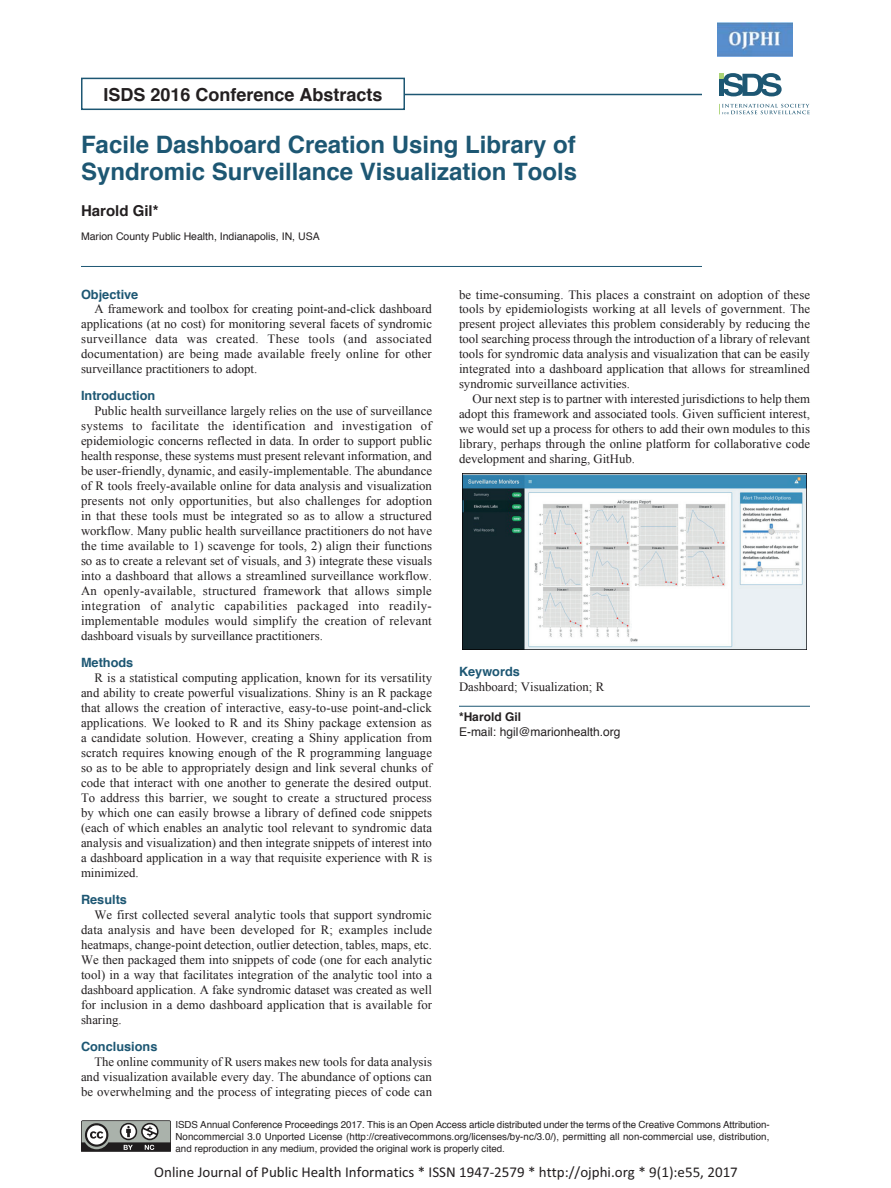
<style>
.page{position:relative;width:891px;height:1188px;background:#fff}
.page>*{position:absolute;margin:0;border:0;box-sizing:border-box;transform-origin:0 0}
.TITLE_P{font:700 24px/27px "Helvetica";color:#1d5773}
.t1{font:700 18px "Helvetica";color:#231f20}
.t2{font:15px "Calibri";color:#231f20}
.AUTHOR_P{font:700 15px "Helvetica";color:#231f20}
.BODY_TEXT_P{font:12.75px/15px "Times New Roman";color:#231f20;text-align:justify}
.BODY_HEAD_P{font:700 12.75px "Helvetica";color:#1d5773}
.KEYWORD_TEXT_P{font:12.75px "Times New Roman";color:#231f20}
.KEYWORD_HEAD_P{font:700 12.75px "Helvetica";color:#1d5773}
.CORR_EMAIL_P{font:12px "Helvetica";color:#231f20}
.CORR_NAME_P{font:700 12px "Helvetica";color:#231f20}
.AFFIL_P{font:10.5px "Helvetica";color:#231f20}
.t3{font:9.75px/12px "Helvetica";color:#231f20;text-align:justify}
</style>
<div class="page">
<svg style="left:81px;top:1120px;width:90px;height:32px;background:#80827f"></svg>
<hr style="left:399px;top:94px;width:303px;height:1px;background:#1d5773">
<div style="left:81px;top:78px;width:324px;height:32px;border:2px solid #1d5773"></div>
<svg style="left:719px;top:104px;width:91px;height:10px"></svg>
<svg style="left:719px;top:73px;width:63px;height:23px"></svg>
<hr style="left:81px;top:266px;width:621px;height:1px;background:#1d5773">
<hr style="left:459px;top:706px;width:351px;height:1px;background:#1d5773">
<img style="left:462px;top:473px;width:345px;height:176px">
<img style="left:718px;top:22px;width:75px;height:34px">
<h2 class="t1" style="left:103px;top:80px;width:281px">ISDS 2016 Conference Abstracts</h2>
<p class="TITLE_P" style="left:81px;top:131px;width:498px">Facile Dashboard Creation Using Library of<br>Syndromic Surveillance Visualization Tools</p>
<p class="AUTHOR_P" style="left:81px;top:199px;width:79px">Harold Gil*</p>
<p class="AFFIL_P" style="left:81px;top:228px;width:240px">Marion County Public Health, Indianapolis, IN, USA</p>
<p class="BODY_HEAD_P" style="left:81px;top:284px;width:59px">Objective</p>
<p class="BODY_TEXT_P" style="left:81px;top:302px;width:353px;text-indent:14px">A framework and toolbox for creating point-and-click dashboard applications (at no cost) for monitoring several facets of syndromic surveillance data was created. These tools (and associated documentation) are being made available freely online for other surveillance practitioners to adopt.</p>
<p class="BODY_HEAD_P" style="left:81px;top:386px;width:76px">Introduction</p>
<p class="BODY_TEXT_P" style="left:81px;top:404px;width:353px;text-indent:14px">Public health surveillance largely relies on the use of surveillance systems to facilitate the identification and investigation of epidemiologic concerns reflected in data. In order to support public health response, these systems must present relevant information, and be user-friendly, dynamic, and easily-implementable. The abundance of R tools freely-available online for data analysis and visualization presents not only opportunities, but also challenges for adoption in that these tools must be integrated so as to allow a structured workflow. Many public health surveillance practitioners do not have the time available to 1) scavenge for tools, 2) align their functions so as to create a relevant set of visuals, and 3) integrate these visuals into a dashboard that allows a streamlined surveillance workflow.<br>An openly-available, structured framework that allows simple integration of analytic capabilities packaged into readily&shy;implementable modules would simplify the creation of relevant dashboard visuals by surveillance practitioners.</p>
<p class="BODY_HEAD_P" style="left:81px;top:653px;width:54px">Methods</p>
<p class="BODY_TEXT_P" style="left:81px;top:670px;width:353px;text-indent:14px">R is a statistical computing application, known for its versatility and ability to create powerful visualizations. Shiny is an R package that allows the creation of interactive, easy-to-use point-and-click applications. We looked to R and its Shiny package extension as a candidate solution. However, creating a Shiny application from scratch requires knowing enough of the R programming language so as to be able to appropriately design and link several chunks of code that interact with one another to generate the desired output.<br>To address this barrier, we sought to create a structured process by which one can easily browse a library of defined code snippets (each of which enables an analytic tool relevant to syndromic data analysis and visualization) and then integrate snippets of interest into a dashboard application in a way that requisite experience with R is minimized.</p>
<p class="BODY_HEAD_P" style="left:81px;top:890px;width:48px">Results</p>
<p class="BODY_TEXT_P" style="left:81px;top:907px;width:353px;text-indent:14px">We first collected several analytic tools that support syndromic data analysis and have been developed for R; examples include heatmaps, change-point detection, outlier detection, tables, maps, etc.<br>We then packaged them into snippets of code (one for each analytic tool) in a way that facilitates integration of the analytic tool into a dashboard application. A fake syndromic dataset was created as well for inclusion in a demo dashboard application that is available for sharing.</p>
<p class="BODY_HEAD_P" style="left:81px;top:1036px;width:78px">Conclusions</p>
<p class="BODY_TEXT_P" style="left:81px;top:1054px;width:353px;text-indent:14px">The online community of R users makes new tools for data analysis and visualization available every day. The abundance of options can be overwhelming and the process of integrating pieces of code can</p>
<p class="BODY_TEXT_P" style="left:459px;top:287px;width:353px">be time-consuming. This places a constraint on adoption of these tools by epidemiologists working at all levels of government. The present project alleviates this problem considerably by reducing the tool searching process through the introduction of a library of relevant tools for syndromic data analysis and visualization that can be easily integrated into a dashboard application that allows for streamlined syndromic surveillance activities.</p>
<p class="BODY_TEXT_P" style="left:459px;top:391px;width:353px;text-indent:14px">Our next step is to partner with interested jurisdictions to help them adopt this framework and associated tools. Given sufficient interest, we would set up a process for others to add their own modules to this library, perhaps through the online platform for collaborative code development and sharing, GitHub.</p>
<p class="KEYWORD_HEAD_P" style="left:459px;top:662px;width:62px">Keywords</p>
<p class="KEYWORD_TEXT_P" style="left:459px;top:679px;width:147px">Dashboard; Visualization; R</p>
<p class="CORR_NAME_P" style="left:459px;top:708px;width:64px">*Harold Gil</p>
<p class="CORR_EMAIL_P" style="left:459px;top:723px;width:163px">E-mail: hgil@marionhealth.org</p>
<p class="t3" style="left:176px;top:1119px;width:596px">ISDS Annual Conference Proceedings 2017. This is an Open Access article distributed under the terms of the Creative Commons Attribution-Noncommercial 3.0 Unported License (http://creativecommons.org/licenses/by-nc/3.0/), permitting all non-commercial use, distribution, and reproduction in any medium, provided the original work is properly cited.</p>
<p class="t2" style="left:154px;top:1163px;width:585px">Online Journal of Public Health Informatics * ISSN 1947-2579 * http://ojphi.org * 9(1):e55, 2017</p>
</div>
